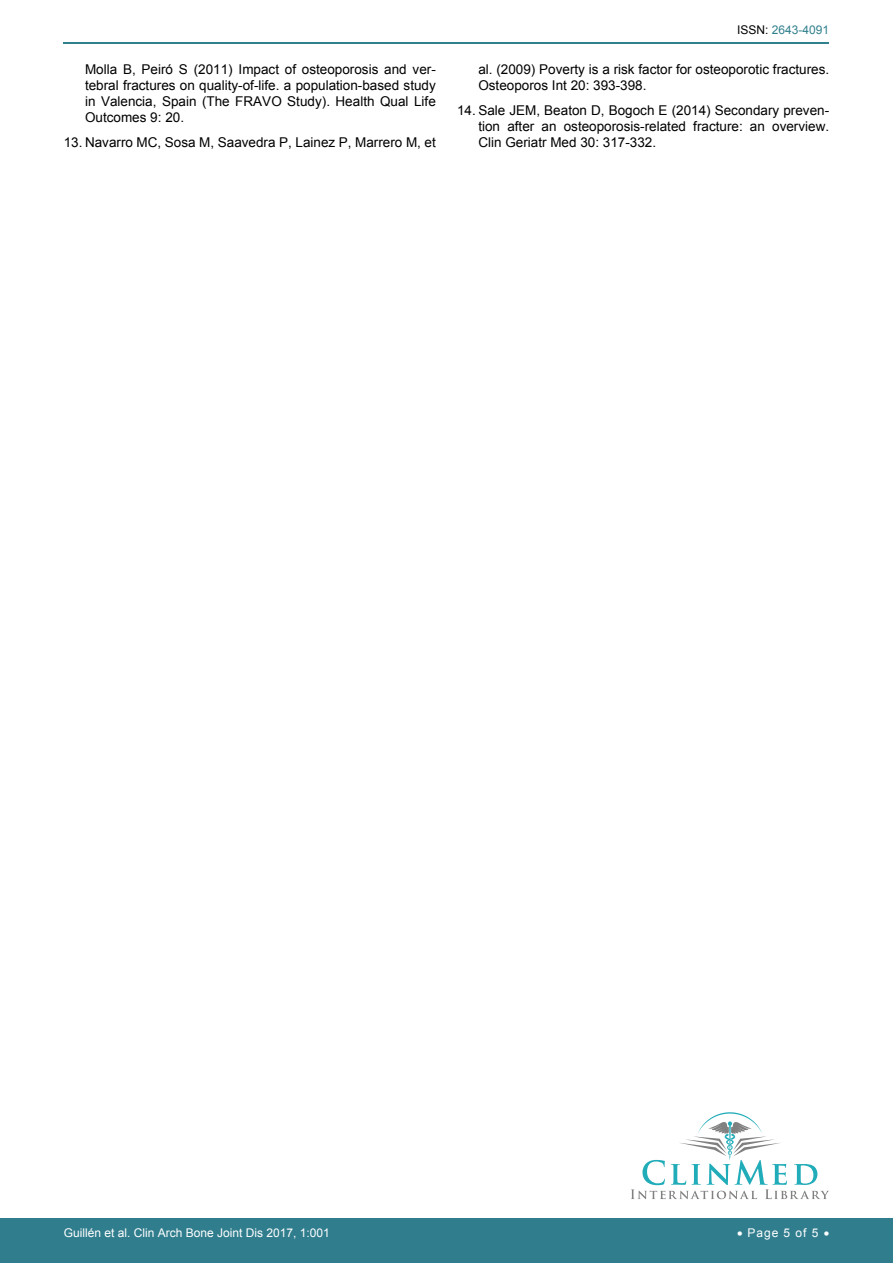
<style>
.page{position:relative;width:893px;height:1263px;background:#fff}
.page>*{position:absolute;margin:0;border:0;box-sizing:border-box;transform-origin:0 0}
.t1{font:13.5px/16.2px "Arial";color:#000;text-align:justify}
.t2{font:12px "Arial";color:#fff}
.t3{font:12px "Arial";color:#30808d}
.s1{color:#000}
</style>
<div class="page">
<hr style="left:64px;top:43px;width:765px;height:1px;background:#30808d">
<div style="left:0;top:1218px;width:893px;height:45px;background:#307d8d"></div>
<svg style="left:631px;top:1112px;width:198px;height:87px"></svg>
<p class="t1" style="left:85px;top:61px;width:352px">Molla B, Peiró S (2011) Impact of osteoporosis and ver&shy;tebral fractures on quality-of-life. a population-based study in Valencia, Spain (The FRAVO Study). Health Qual Life Outcomes 9: 20.</p>
<p class="t1" style="left:64px;top:134px;width:374px">13. Navarro MC, Sosa M, Saavedra P, Lainez P, Marrero M, et</p>
<p class="t3" style="left:737px;top:22px;width:94px"><span class="s1">ISSN:</span> 2643-4091</p>
<p class="t1" style="left:478px;top:61px;width:352px">al. (2009) Poverty is a risk factor for osteoporotic fractures.<br>Osteoporos Int 20: 393-398.</p>
<p class="t1" style="left:478px;top:102px;width:352px;text-indent:-21px">14. Sale JEM, Beaton D, Bogoch E (2014) Secondary preven&shy;tion after an osteoporosis-related fracture: an overview.<br>Clin Geriatr Med 30: 317-332.</p>
<p class="t2" style="left:64px;top:1225px;width:268px">Guillén et al. Clin Arch Bone Joint Dis 2017, 1:001</p>
<p class="t2" style="left:737px;top:1225px;width:94px">• Page 5 of 5 •</p>
</div>
